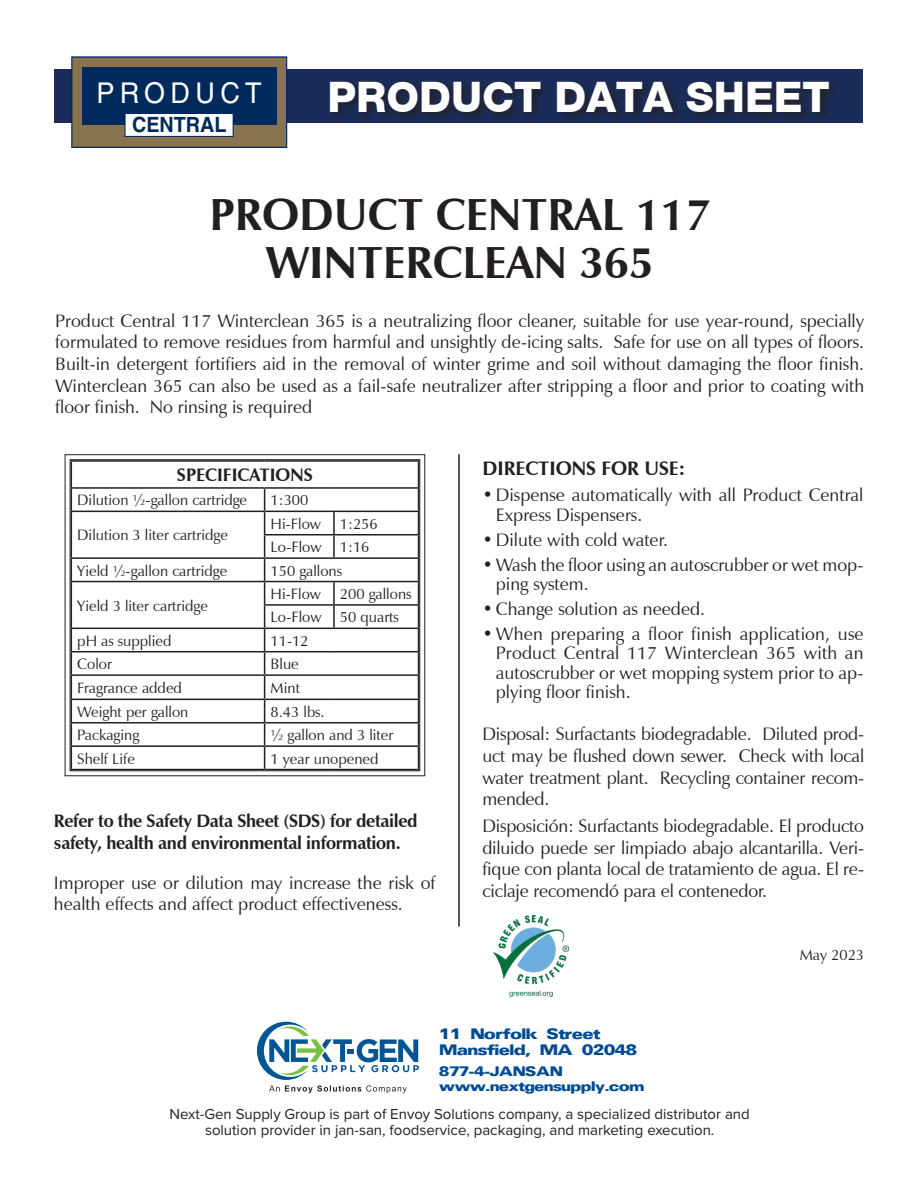
<style>
.page{position:relative;width:918px;height:1188px;background:#fff}
.page>*{position:absolute;margin:0;border:0;box-sizing:border-box;transform-origin:0 0}
.t1{font:700 45px "Zapf Humanist 601 BT";color:#231f20}
.t2{font:800 42px "Context Reprise Black S Si";color:#fff}
.t3{font:28.65px "Helvetica";letter-spacing:.2em;color:#fff;scale:.94 1}
.t4{font:700 21px "Helvetica";color:#00295c;scale:.94 1}
.t5{font:700 19.5px "Zapf Humanist 601 BT";color:#231f20}
.t6{font:18px/21.6px "Zapf Humanist 601 BT";color:#231f20;text-align:justify}
.t7{font:700 18px/21.6px "Zapf Humanist 601 BT";letter-spacing:-.02em;color:#231f20}
.t8{font:700 18px "Zapf Humanist 601 BT";color:#231f20}
.t9{font:900 16.5px "Universal";color:#014b92}
.t10{font:15px "Zapf Humanist 601 BT";color:#231f20}
.t11{font:15px/16.5px "Proxima Nova";color:#231f20;text-align:center}
.t12{font:900 15px "Universal";color:#014b92}
</style>
<div class="page">
<div style="left:55px;top:69px;width:808px;height:54px;background:#1a2d5a"></div>
<div style="left:327px;top:78px;width:514px;height:46px;background:#231f20;opacity:.75"></div>
<svg style="left:71px;top:56px;width:216px;height:92px;background:#776b52"></svg>
<div style="left:82px;top:68px;width:194px;height:57px;background:#00295c"></div>
<div style="left:125px;top:114px;width:108px;height:22px;background:#fff"></div>
<div style="left:125px;top:113px;width:108px;height:24px;border:1px solid #00295c"></div>
<hr style="left:458px;top:454px;width:2px;height:473px;background:#231f20">
<img style="left:494px;top:915px;width:75px;height:81px">
<svg style="left:64px;top:454px;width:362px;height:323px"></svg>
<div style="left:70px;top:459px;width:350px;height:312px;border:1px solid #231f20"></div>
<svg style="left:257px;top:1022px;width:162px;height:71px"></svg>
<p class="t3" style="left:96px;top:76px;width:177px">PRODUCT</p>
<p class="t4" style="left:132px;top:112px;width:102px">CENTRAL</p>
<p class="t2" style="left:327px;top:71px;width:504px">PRODUCT DATA SHEET</p>
<p class="t1" style="left:210px;top:187px;width:502px">PRODUCT CENTRAL 117</p>
<p class="t1" style="left:266px;top:235px;width:389px">WINTERCLEAN 365</p>
<p class="t6" style="left:55px;top:310px;width:810px">Product Central 117 Winterclean 365 is a neutralizing floor cleaner, suitable for use year-round, specially formulated to remove residues from harmful and unsightly de-icing salts. Safe for use on all types of floors.<br>Built-in detergent fortifiers aid in the removal of winter grime and soil without damaging the floor finish.<br>Winterclean 365 can also be used as a fail-safe neutralizer after stripping a floor and prior to coating with floor finish. No rinsing is required</p>
<p class="t8" style="left:177px;top:464px;width:137px">SPECIFICATIONS</p>
<p class="t10" style="left:77px;top:491px;width:171px">Dilution ½-gallon cartridge</p>
<p class="t10" style="left:271px;top:491px;width:39px">1:300</p>
<p class="t10" style="left:77px;top:526px;width:152px">Dilution 3 liter cartridge</p>
<p class="t10" style="left:271px;top:514px;width:52px">Hi-Flow</p>
<p class="t10" style="left:340px;top:514px;width:39px">1:256</p>
<p class="t10" style="left:271px;top:538px;width:52px">Lo-Flow</p>
<p class="t10" style="left:340px;top:538px;width:31px">1:16</p>
<p class="t10" style="left:77px;top:561px;width:151px">Yield ½-gallon cartridge</p>
<p class="t10" style="left:271px;top:561px;width:73px">150 gallons</p>
<p class="t10" style="left:77px;top:596px;width:132px">Yield 3 liter cartridge</p>
<p class="t10" style="left:271px;top:584px;width:52px">Hi-Flow</p>
<p class="t10" style="left:340px;top:584px;width:73px">200 gallons</p>
<p class="t10" style="left:271px;top:608px;width:52px">Lo-Flow</p>
<p class="t10" style="left:340px;top:608px;width:60px">50 quarts</p>
<p class="t10" style="left:77px;top:631px;width:96px">pH as supplied</p>
<p class="t10" style="left:271px;top:631px;width:39px">11-12</p>
<p class="t10" style="left:77px;top:655px;width:36px">Color</p>
<p class="t10" style="left:271px;top:655px;width:30px">Blue</p>
<p class="t10" style="left:77px;top:678px;width:106px">Fragrance added</p>
<p class="t10" style="left:271px;top:678px;width:31px">Mint</p>
<p class="t10" style="left:77px;top:702px;width:113px">Weight per gallon</p>
<p class="t10" style="left:271px;top:702px;width:56px">8.43 lbs.</p>
<p class="t10" style="left:77px;top:726px;width:63px">Packaging</p>
<p class="t10" style="left:271px;top:726px;width:124px">½ gallon and 3 liter</p>
<p class="t10" style="left:77px;top:749px;width:59px">Shelf Life</p>
<p class="t10" style="left:271px;top:749px;width:109px">1 year unopened</p>
<p class="t7" style="left:54px;top:810px;width:365px">Refer to the Safety Data Sheet (SDS) for detailed safety, health and environmental information.</p>
<p class="t6" style="left:54px;top:872px;width:383px">Improper use or dilution may increase the risk of health effects and affect product effectiveness.</p>
<p class="t5" style="left:482px;top:456px;width:204px">DIRECTIONS FOR USE:</p>
<p class="t6" style="left:496px;top:485px;width:369px;line-height:19.5px;text-indent:-14px">• Dispense automatically with all Product Central<br>Express Dispensers.</p>
<p class="t6" style="left:482px;top:529px;width:187px">• Dilute with cold water.</p>
<p class="t6" style="left:496px;top:555px;width:369px;line-height:19.5px;text-indent:-14px">• Wash the floor using an autoscrubber or wet mop&shy;ping system.</p>
<p class="t6" style="left:482px;top:598px;width:224px">• Change solution as needed.</p>
<p class="t6" style="left:496px;top:624px;width:369px;line-height:19.5px;text-indent:-14px">•When preparing a floor finish application, use Product Central 117 Winterclean 365 with an autoscrubber or wet mopping system prior to ap&shy;plying floor finish.</p>
<p class="t6" style="left:482px;top:723px;width:383px">Disposal: Surfactants biodegradable. Diluted prod&shy;uct may be flushed down sewer. Check with local water treatment plant. Recycling container recom&shy;mended.</p>
<p class="t6" style="left:482px;top:815px;width:383px">Disposición: Surfactants biodegradable. El producto diluido puede ser limpiado abajo alcantarilla. Veri&shy;fique con planta local de tratamiento de agua. El re&shy;ciclaje recomendó para el contenedor.</p>
<p class="t10" style="left:800px;top:945px;width:66px">May 2023</p>
<p class="t9" style="left:440px;top:1024px;width:162px">11 Norfolk Street</p>
<p class="t9" style="left:440px;top:1041px;width:199px">Mansfield, MA 02048</p>
<p class="t12" style="left:439px;top:1063px;width:125px">877-4-JANSAN</p>
<p class="t12" style="left:439px;top:1078px;width:207px">www.nextgensupply.com</p>
<p class="t11" style="left:170px;top:1105px;width:582px">Next-Gen Supply Group is part of Envoy Solutions company, a specialized distributor and solution provider in jan-san, foodservice, packaging, and marketing execution.</p>
</div>
